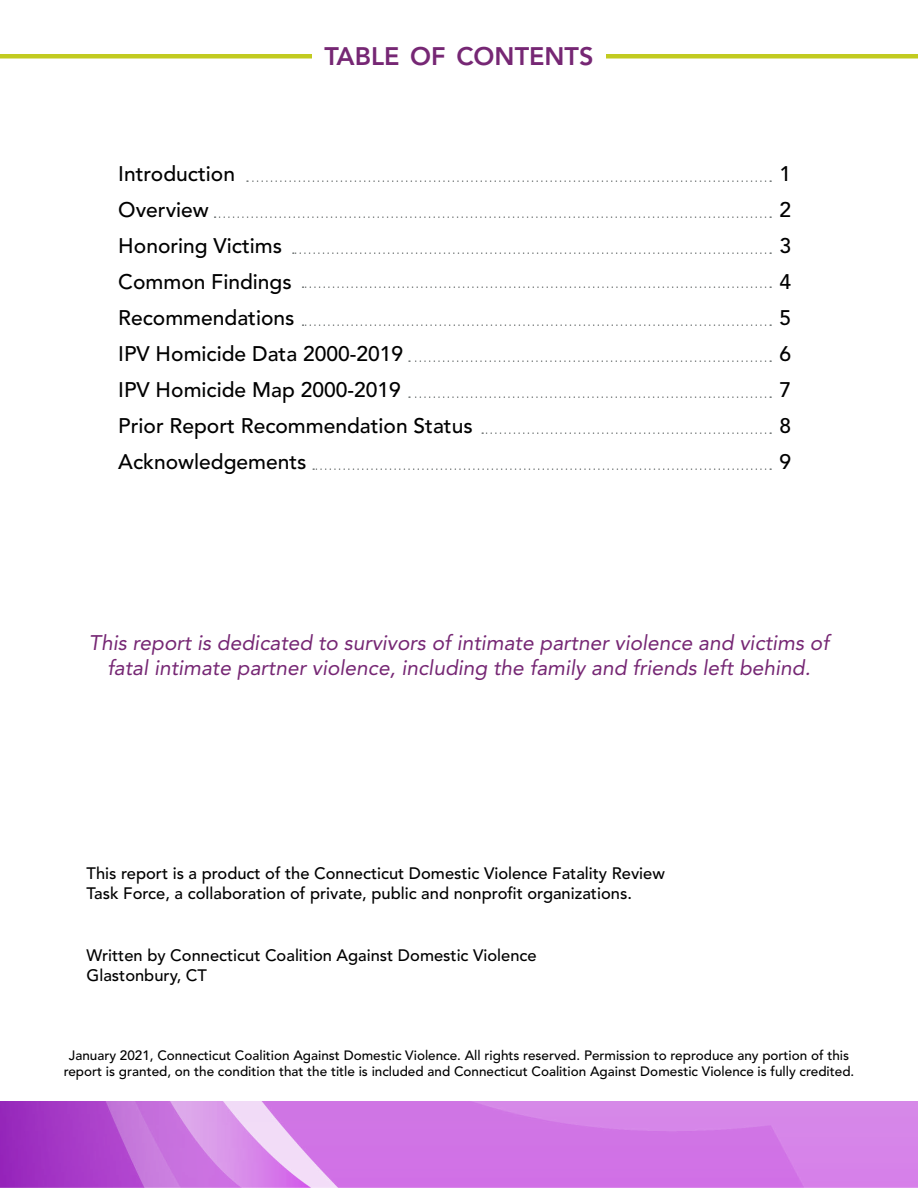
<style>
.page{position:relative;width:918px;height:1188px;background:#fff}
.page>*{position:absolute;margin:0;border:0;box-sizing:border-box;transform-origin:0 0}
.t1{font:800 25.2px "Avenir LT Std";color:#762774}
.t2{font:500 21px/36px "Avenir LT Std";color:#000}
.t3{font:italic 21px/25.2px "Avenir LT Std";color:#762774;text-align:center}
.t4{font:500 16.5px/19.8px "Avenir LT Std";color:#000}
.t5{font:500 13.5px/16.2px "Avenir LT Std";color:#000;text-align:center}
</style>
<div class="page">
<div style="left:0;top:54px;width:918px;height:5px;background:#c2cb20"></div>
<img style="left:0;top:1102px;width:918px;height:86px">
<div style="left:312px;top:38px;width:294px;height:32px;background:#fff"></div>
<svg style="left:247px;top:180px;width:524px;height:2px"></svg>
<svg style="left:215px;top:216px;width:556px;height:2px"></svg>
<svg style="left:293px;top:252px;width:478px;height:2px"></svg>
<svg style="left:303px;top:324px;width:468px;height:2px"></svg>
<svg style="left:409px;top:360px;width:362px;height:2px"></svg>
<svg style="left:409px;top:396px;width:362px;height:2px"></svg>
<svg style="left:482px;top:432px;width:289px;height:2px"></svg>
<svg style="left:313px;top:468px;width:458px;height:2px"></svg>
<svg style="left:303px;top:286px;width:468px;height:2px"></svg>
<h1 class="t1" style="left:324px;top:41px;width:271px">TABLE OF CONTENTS</h1>
<h2 class="t2" style="left:118px;top:157px;width:356px">Introduction<br>Overview<br>Honoring Victims<br>Common Findings<br>Recommendations<br>IPV Homicide Data 2000-2019<br>IPV Homicide Map 2000-2019<br>Prior Report Recommendation Status<br>Acknowledgements</h2>
<h2 class="t2" style="left:779px;top:157px;width:13px;text-align:justify">1<br>2<br>3<br>4<br>5<br>6<br>7<br>8<br>9</h2>
<h2 class="t3" style="left:89px;top:631px;width:742px">This report is dedicated to survivors of intimate partner violence and victims of fatal intimate partner violence, including the family and friends left behind.</h2>
<p class="t4" style="left:87px;top:864px;width:580px">This report is a product of the Connecticut Domestic Violence Fatality Review<br>Task Force, a collaboration of private, public and nonprofit organizations.</p>
<p class="t4" style="left:87px;top:946px;width:452px">Written by Connecticut Coalition Against Domestic Violence<br>Glastonbury, CT</p>
<p class="t5" style="left:64px;top:1048px;width:792px">January 2021, Connecticut Coalition Against Domestic Violence. All rights reserved. Permission to reproduce any portion of this report is granted, on the condition that the title is included and Connecticut Coalition Against Domestic Violence is fully credited.</p>
</div>
